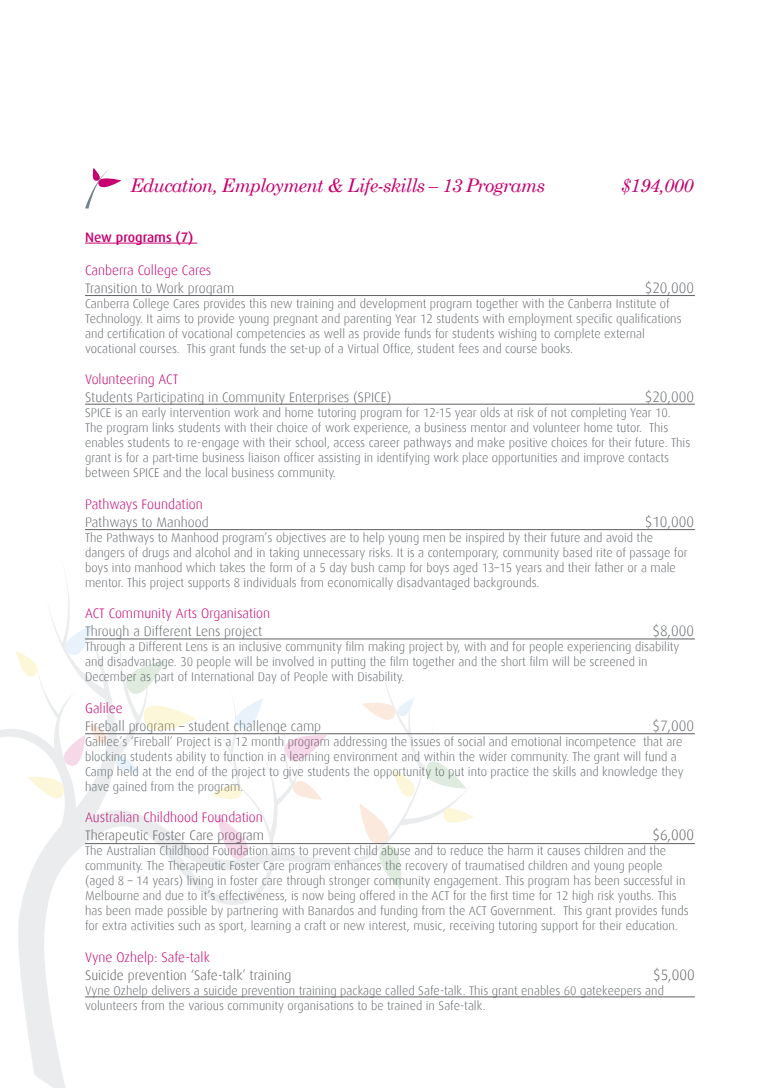
<style>
.page{position:relative;width:780px;height:1088px;background:#fff}
.page>*{position:absolute;margin:0;border:0;box-sizing:border-box;transform-origin:0 0}
.Heading_level_1{font:italic 18.75px "Century Schoolbook";letter-spacing:-.04em;color:#c60170}
.Heading_level_1-2{font:300 15px "Dax";color:#64696d}
.Heading_level_1-3{font:300 15px "Dax";color:#5f5f62}
.Heading_level_1-4{font:300 13.75px/18px "Dax";color:#64696d}
.Heading_level_1-5{font:300 13.75px/18px "Dax";color:#c60170}
.Heading_level_1-6{font:300 13.75px/18px "Dax";color:#5f5f62}
.Heading_level_1-7{font:500 13.75px "Dax";color:#c60170}
.Heading_level_1-8{font:300 12.5px/15px "Dax";color:#64696d}
.s1{color:#c60170}
.s2{color:#64696d}
.s3{color:#5f5f62}
</style>
<div class="page">
<hr style="left:85px;top:243px;width:112px;height:1px;background:#c60170">
<svg style="left:327px;top:734px;width:32px;height:131px"></svg>
<svg style="left:18px;top:908px;width:102px;height:180px"></svg>
<svg style="left:359px;top:673px;width:115px;height:217px"></svg>
<svg style="left:0;top:575px;width:327px;height:333px"></svg>
<svg style="left:85px;top:168px;width:36px;height:41px"></svg>
<hr style="left:85px;top:295px;width:609px;height:1px;background:#5f5f62">
<hr style="left:85px;top:404px;width:609px;height:1px;background:#5f5f62">
<hr style="left:85px;top:529px;width:609px;height:1px;background:#5f5f62">
<hr style="left:85px;top:639px;width:609px;height:1px;background:#5f5f62">
<hr style="left:85px;top:733px;width:609px;height:1px;background:#5f5f62">
<hr style="left:85px;top:843px;width:609px;height:1px;background:#5f5f62">
<hr style="left:85px;top:996px;width:609px;height:1px;background:#5f5f62">
<p class="Heading_level_1" style="left:130px;top:171px;width:416px">Education, Employment &amp; Life-skills – 13 Programs</p>
<p class="Heading_level_1" style="left:620px;top:171px;width:74px">$194,000</p>
<p class="Heading_level_1-7" style="left:85px;top:229px;width:110px">New programs (7)</p>
<p class="Heading_level_1-4" style="left:85px;top:261px;width:151px"><span class="s1">Canberra College Cares<br></span>Transition to Work program</p>
<p class="Heading_level_1-2" style="left:644px;top:279px;width:51px">$20,000</p>
<p class="Heading_level_1-8" style="left:85px;top:296px;width:598px">Canberra College Cares provides this new training and development program together with the Canberra Institute of Technology. It aims to provide young pregnant and parenting Year 12 students with employment specific qualifications and certification of vocational competencies as well as provide funds for students wishing to complete external vocational courses. This grant funds the set-up of a Virtual Office, student fees and course books.</p>
<p class="Heading_level_1-4" style="left:85px;top:371px;width:308px"><span class="s1">Volunteering ACT<br></span>Students Participating in Community Enterprises (SPICE)</p>
<p class="Heading_level_1-2" style="left:644px;top:389px;width:51px">$20,000</p>
<p class="Heading_level_1-8" style="left:85px;top:406px;width:606px">SPICE is an early intervention work and home tutoring program for 12-15 year olds at risk of not completing Year 10.<br>The program links students with their choice of work experience, a business mentor and volunteer home tutor. This enables students to re-engage with their school, access career pathways and make positive choices for their future. This grant is for a part-time business liaison officer assisting in identifying work place opportunities and improve contacts between SPICE and the local business community.</p>
<p class="Heading_level_1-5" style="left:85px;top:495px;width:125px">Pathways Foundation<br><span class="s2">Pathways to Manhood</span></p>
<p class="Heading_level_1-2" style="left:644px;top:513px;width:51px">$10,000</p>
<p class="Heading_level_1-8" style="left:85px;top:530px;width:604px">The Pathways to Manhood program’s objectives are to help young men be inspired by their future and avoid the dangers of drugs and alcohol and in taking unnecessary risks. It is a contemporary, community based rite of passage for boys into manhood which takes the form of a 5 day bush camp for boys aged 13–15 years and their father or a male mentor. This project supports 8 individuals from economically disadvantaged backgrounds.</p>
<p class="Heading_level_1-5" style="left:85px;top:605px;width:187px">ACT Community Arts Organisation<br><span class="s2">Through a Different Lens project</span></p>
<p class="Heading_level_1-2" style="left:652px;top:623px;width:43px">$8,000</p>
<p class="Heading_level_1-8" style="left:85px;top:640px;width:596px">Through a Different Lens is an inclusive community film making project by, with and for people experiencing disability and disadvantage. 30 people will be involved in putting the film together and the short film will be screened in<br>December as part of International Day of People with Disability.</p>
<p class="Heading_level_1-4" style="left:85px;top:699px;width:238px"><span class="s1">Galilee<br></span>Fireball program – student challenge camp</p>
<p class="Heading_level_1-2" style="left:652px;top:717px;width:43px">$7,000</p>
<p class="Heading_level_1-8" style="left:85px;top:734px;width:600px">Galilee’s ‘Fireball’ Project is a 12 month program addressing the issues of social and emotional incompetence that are blocking students ability to function in a learning environment and within the wider community. The grant will fund a Camp held at the end of the project to give students the opportunity to put into practice the skills and knowledge they have gained from the program.</p>
<p class="Heading_level_1-5" style="left:85px;top:809px;width:180px">Australian Childhood Foundation<br><span class="s3">Therapeutic Foster Care program</span></p>
<p class="Heading_level_1-3" style="left:652px;top:827px;width:43px">$6,000</p>
<p class="Heading_level_1-8" style="left:85px;top:844px;width:605px">The Australian Childhood Foundation aims to prevent child abuse and to reduce the harm it causes children and the community. The Therapeutic Foster Care program enhances the recovery of traumatised children and young people (aged 8 – 14 years) living in foster care through stronger community engagement. This program has been successful in Melbourne and due to it’s effectiveness, is now being offered in the ACT for the first time for 12 high risk youths. This has been made possible by partnering with Banardos and funding from the ACT Government. This grant provides funds for extra activities such as sport, learning a craft or new interest, music, receiving tutoring support for their education.</p>
<p class="Heading_level_1-6" style="left:85px;top:948px;width:208px"><span class="s1">Vyne Ozhelp: Safe-talk<br></span>Suicide prevention ‘Safe-talk’ training</p>
<p class="Heading_level_1-3" style="left:653px;top:966px;width:43px">$5,000</p>
<p class="Heading_level_1-8" style="left:85px;top:983px;width:580px">Vyne Ozhelp delivers a suicide prevention training package called Safe-talk. This grant enables 60 gatekeepers and volunteers from the various community organisations to be trained in Safe-talk.</p>
</div>
